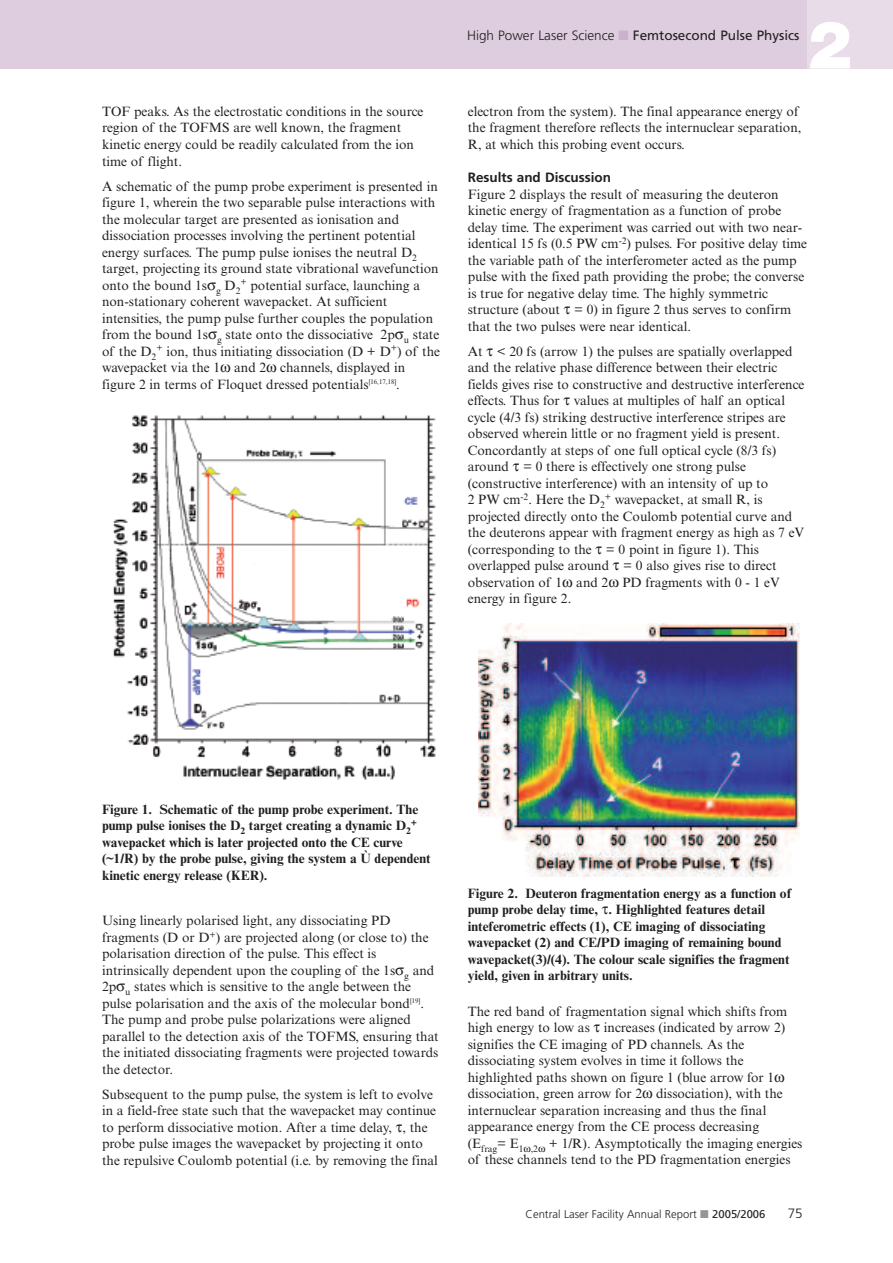
<style>
.page{position:relative;width:893px;height:1263px;background:#fff}
.page>*{position:absolute;margin:0;border:0;box-sizing:border-box;transform-origin:0 0}
.t1{font:900 66px "Helvetica Neue";color:#fff}
.t2{font:13.5px/16.5px "Times NRMT";color:#231f20}
.t3{font:700 13.5px/16.5px "Times NRMT";color:#231f20}
.t4{font:13.5px "Frutiger";color:#231f20}
.t5{font:700 13.5px "Frutiger";color:#231f20}
.t6{font:300 13.5px "Frutiger";color:#231f20}
.t7{font:300 11.25px "Frutiger";color:#231f20}
.t8{font:700 9.45px "Times NRMT";color:#231f20}
.s1{font-weight:300}
.s2{color:#cbb1cc}
.s3{color:#939598}
.s4{font-weight:400}
</style>
<div class="page">
<div style="left:0;top:0;width:808px;height:68px;background:#ddcdde"></div>
<div style="left:808px;top:0;width:85px;height:68px;background:#e8dce8"></div>
<img style="left:113px;top:415px;width:323px;height:365px">
<img style="left:478px;top:624px;width:321px;height:253px">
<p class="t2" style="left:102px;top:105px;width:323px">TOF peaks. As the electrostatic conditions in the source region of the TOFMS are well known, the fragment kinetic energy could be readily calculated from the ion time of flight.</p>
<p class="t2" style="left:102px;top:179px;width:340px">A schematic of the pump probe experiment is presented in figure 1, wherein the two separable pulse interactions with the molecular target are presented as ionisation and dissociation processes involving the pertinent potential energy surfaces. The pump pulse ionises the neutral D<sub>2 </sub>target, projecting its ground state vibrational wavefunction onto the bound 1s <sub>g</sub> D<sub>2</sub><sup>+</sup> potential surface, launching a non-stationary coherent wavepacket. At sufficient intensities, the pump pulse further couples the population from the bound 1s <sub>g</sub> state onto the dissociative 2p <sub>u</sub> state of the D<sub>2</sub><sup>+</sup> ion, thus initiating dissociation (D + D<sup>+</sup>) of the wavepacket via the 1 and 2 channels, displayed in figure 2 in terms of Floquet dressed potentials<sup>[16,17,18]</sup>.</p>
<p class="t4" style="left:467px;top:30px;width:334px"><span class="s1">High Power Laser Science</span> <span class="s2">■</span> Femtosecond Pulse Physics</p>
<h1 class="t1" style="left:808px;top:21px;width:46px">2</h1>
<p class="t2" style="left:468px;top:105px;width:335px">electron from the system). The final appearance energy of the fragment therefore reflects the internuclear separation,<br>R, at which this probing event occurs.</p>
<p class="t5" style="left:468px;top:172px;width:145px">Results and Discussion</p>
<p class="t2" style="left:468px;top:187px;width:341px">Figure 2 displays the result of measuring the deuteron kinetic energy of fragmentation as a function of probe delay time. The experiment was carried out with two near&shy;identical 15 fs (0.5 PW cm<sup>-2</sup>) pulses. For positive delay time the variable path of the interferometer acted as the pump pulse with the fixed path providing the probe; the converse is true for negative delay time. The highly symmetric structure (about = 0) in figure 2 thus serves to confirm that the two pulses were near identical.</p>
<p class="t2" style="left:468px;top:344px;width:338px">At &lt; 20 fs (arrow 1) the pulses are spatially overlapped and the relative phase difference between their electric fields gives rise to constructive and destructive interference effects. Thus for values at multiples of half an optical cycle (4/3 fs) striking destructive interference stripes are observed wherein little or no fragment yield is present.<br>Concordantly at steps of one full optical cycle (8/3 fs) around = 0 there is effectively one strong pulse (constructive interference) with an intensity of up to<br>2 PW cm<sup>-2</sup>. Here the D<sub>2</sub><sup>+</sup> wavepacket, at small R, is projected directly onto the Coulomb potential curve and the deuterons appear with fragment energy as high as 7 eV (corresponding to the = 0 point in figure 1). This overlapped pulse around = 0 also gives rise to direct observation of 1 and 2 PD fragments with 0 - 1 eV energy in figure 2.</p>
<p class="t3" style="left:102px;top:802px;width:318px">Figure 1. Schematic of the pump probe experiment. The pump pulse ionises the D<sub>2</sub> target creating a dynamic D<sub>2</sub></p>
<p class="t8" style="left:411px;top:820px;width:8px">+</p>
<p class="t3" style="left:102px;top:835px;width:330px">wavepacket which is later projected onto the CE curve (~1/R) by the probe pulse, giving the system a Ù dependent kinetic energy release (KER).</p>
<p class="t2" style="left:102px;top:914px;width:338px">Using linearly polarised light, any dissociating PD fragments (D or D<sup>+</sup>) are projected along (or close to) the polarisation direction of the pulse. This effect is intrinsically dependent upon the coupling of the 1s <sub>g</sub> and 2p <sub>u</sub> states which is sensitive to the angle between the pulse polarisation and the axis of the molecular bond<sup>[19]</sup>.<br>The pump and probe pulse polarizations were aligned parallel to the detection axis of the TOFMS, ensuring that the initiated dissociating fragments were projected towards the detector.</p>
<p class="t2" style="left:102px;top:1087px;width:337px">Subsequent to the pump pulse, the system is left to evolve in a field-free state such that the wavepacket may continue to perform dissociative motion. After a time delay, , the probe pulse images the wavepacket by projecting it onto the repulsive Coulomb potential (i.e. by removing the final</p>
<p class="t3" style="left:468px;top:886px;width:325px">Figure 2. Deuteron fragmentation energy as a function of pump probe delay time, . Highlighted features detail inteferometric effects (1), CE imaging of dissociating wavepacket (2) and CE/PD imaging of remaining bound wavepacket(3)/(4). The colour scale signifies the fragment yield, given in arbitrary units.</p>
<p class="t2" style="left:468px;top:1004px;width:336px">The red band of fragmentation signal which shifts from high energy to low as increases (indicated by arrow 2) signifies the CE imaging of PD channels. As the dissociating system evolves in time it follows the highlighted paths shown on figure 1 (blue arrow for 1 dissociation, green arrow for 2 dissociation), with the internuclear separation increasing and thus the final appearance energy from the CE process decreasing<br>(E<sub>frag</sub>= E<sub>1</sub> <sub>,2</sub> + 1/R). Asymptotically the imaging energies of these channels tend to the PD fragmentation energies</p>
<p class="t7" style="left:526px;top:1210px;width:241px">Central Laser Facility Annual Report <span class="s3">■</span> <span class="s4">2005/2006</span></p>
<p class="t6" style="left:788px;top:1208px;width:17px">75</p>
</div>
